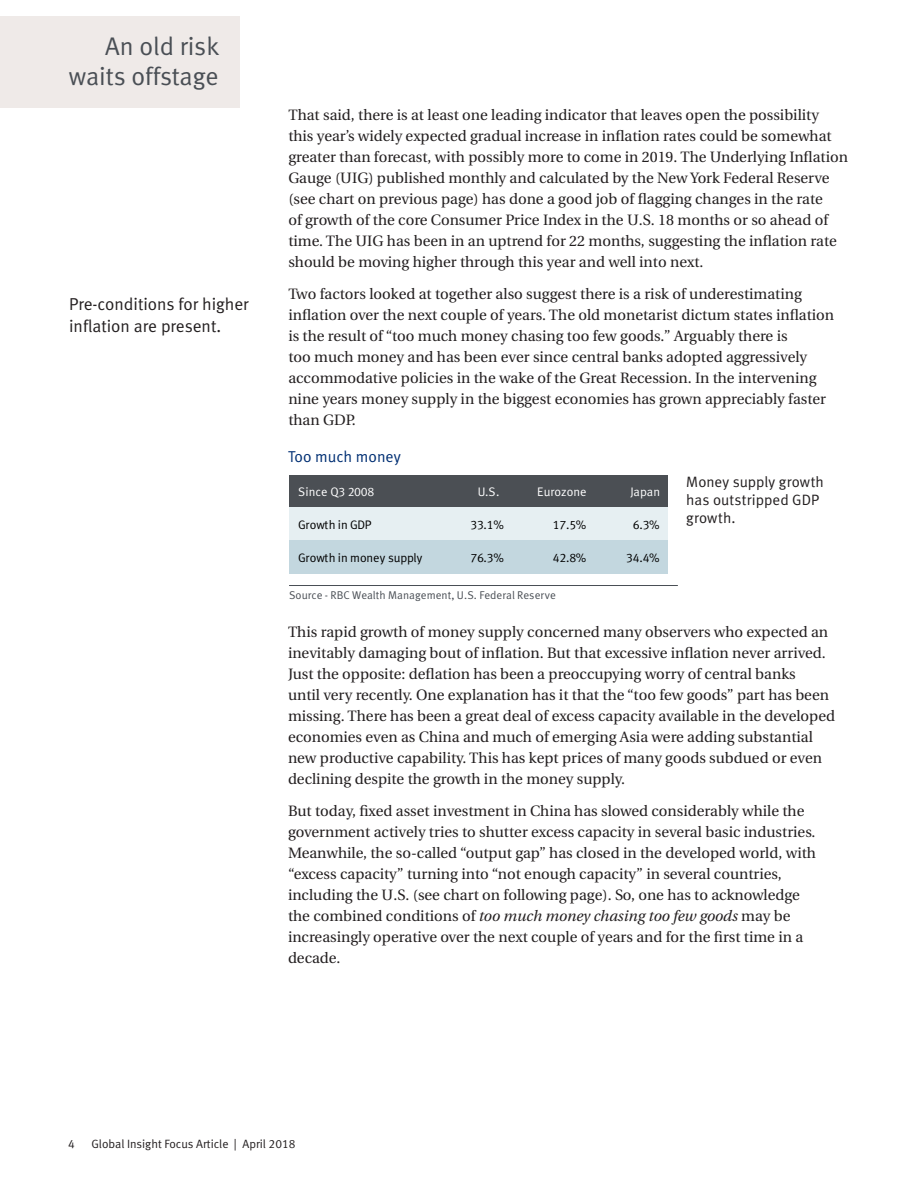
<style>
.page{position:relative;width:918px;height:1188px;background:#fff}
.page>*{position:absolute;margin:0;border:0;box-sizing:border-box;transform-origin:0 0}
.F_B_Sub-title_-_slat{font:25.5px/30px "Meta Normal LF";color:#4a4f55;text-align:right}
.Sidebar_Outtake{font:17.25px/22.5px "Meta Normal LF";color:#231f20}
.Graph_Diagram_Header{font:15.75px "Meta Normal LF";letter-spacing:-.005em;color:#002f73}
.Body_Copy_Big{font:15px/21px "Utopia";color:#231f20}
.Table_Graph_Chart_te{font:15px/18px "Meta Normal LF";letter-spacing:.01em;color:#231f20}
.t1{font:12.3px "Meta Normal LF";letter-spacing:-.015em;color:#000}
.t2{font:12.3px "Meta Normal LF";letter-spacing:-.005em;color:#fff}
.t3{font:12px "Meta Normal LF";color:#231f20}
.Table_Graph_Chart_So{font:11.25px "Meta Normal LF";letter-spacing:.005em;color:#4a4f55}
.s1{font-style:italic}
</style>
<div class="page">
<div style="left:0;top:16px;width:239px;height:92px;background:#efeae8"></div>
<hr style="left:289px;top:585px;width:389px;height:1px;background:#4a4f55">
<div style="left:289px;top:475px;width:378px;height:33px;background:#4b4f54"></div>
<div style="left:289px;top:508px;width:378px;height:33px;background:#e6eff2"></div>
<div style="left:289px;top:541px;width:378px;height:33px;background:#c3d7df"></div>
<p class="F_B_Sub-title_-_slat" style="left:69px;top:31px;width:152px">An old risk waits offstage</p>
<p class="Sidebar_Outtake" style="left:69px;top:293px;width:181px">Pre-conditions for higher inflation are present.</p>
<p class="Body_Copy_Big" style="left:288px;top:105px;width:561px">That said, there is at least one leading indicator that leaves open the possibility<br>this year’s widely expected gradual increase in inflation rates could be somewhat greater than forecast, with possibly more to come in 2019. The Underlying Inflation Gauge (UIG) published monthly and calculated by the New York Federal Reserve (see chart on previous page) has done a good job of flagging changes in the rate<br>of growth of the core Consumer Price Index in the U.S. 18 months or so ahead of time. The UIG has been in an uptrend for 22 months, suggesting the inflation rate should be moving higher through this year and well into next.</p>
<p class="Body_Copy_Big" style="left:288px;top:284px;width:547px">Two factors looked at together also suggest there is a risk of underestimating inflation over the next couple of years. The old monetarist dictum states inflation is the result of “too much money chasing too few goods.” Arguably there is<br>too much money and has been ever since central banks adopted aggressively accommodative policies in the wake of the Great Recession. In the intervening nine years money supply in the biggest economies has grown appreciably faster than GDP.</p>
<p class="Graph_Diagram_Header" style="left:288px;top:447px;width:114px">Too much money</p>
<p class="t2" style="left:298px;top:485px;width:78px">Since Q3 2008</p>
<p class="t2" style="left:478px;top:485px;width:23px">U.S.</p>
<p class="t2" style="left:537px;top:485px;width:51px">Eurozone</p>
<p class="t2" style="left:630px;top:485px;width:31px">Japan</p>
<p class="t1" style="left:298px;top:518px;width:75px">Growth in GDP</p>
<p class="t1" style="left:470px;top:518px;width:35px">33.1%</p>
<p class="t1" style="left:553px;top:518px;width:35px">17.5%</p>
<p class="t1" style="left:633px;top:518px;width:28px">6.3%</p>
<p class="t1" style="left:298px;top:551px;width:126px">Growth in money supply</p>
<p class="t1" style="left:470px;top:551px;width:35px">76.3%</p>
<p class="t1" style="left:553px;top:551px;width:35px">42.8%</p>
<p class="t1" style="left:626px;top:551px;width:35px">34.4%</p>
<p class="Table_Graph_Chart_So" style="left:289px;top:589px;width:268px">Source - RBC Wealth Management, U.S. Federal Reserve</p>
<p class="Table_Graph_Chart_te" style="left:686px;top:473px;width:139px">Money supply growth has outstripped GDP growth.</p>
<p class="Body_Copy_Big" style="left:288px;top:622px;width:549px">This rapid growth of money supply concerned many observers who expected an inevitably damaging bout of inflation. But that excessive inflation never arrived.<br>Just the opposite: deflation has been a preoccupying worry of central banks<br>until very recently. One explanation has it that the “too few goods” part has been missing. There has been a great deal of excess capacity available in the developed economies even as China and much of emerging Asia were adding substantial new productive capability. This has kept prices of many goods subdued or even declining despite the growth in the money supply.</p>
<p class="Body_Copy_Big" style="left:288px;top:801px;width:529px">But today, fixed asset investment in China has slowed considerably while the government actively tries to shutter excess capacity in several basic industries.<br>Meanwhile, the so-called “output gap” has closed in the developed world, with “excess capacity” turning into “not enough capacity” in several countries, including the U.S. (see chart on following page). So, one has to acknowledge the combined conditions of <span class="s1">too much money chasing too few goods</span> may be increasingly operative over the next couple of years and for the first time in a decade.</p>
<p class="t3" style="left:68px;top:1136px;width:8px">4</p>
<p class="t3" style="left:91px;top:1136px;width:206px">Global Insight Focus Article | April 2018</p>
</div>
